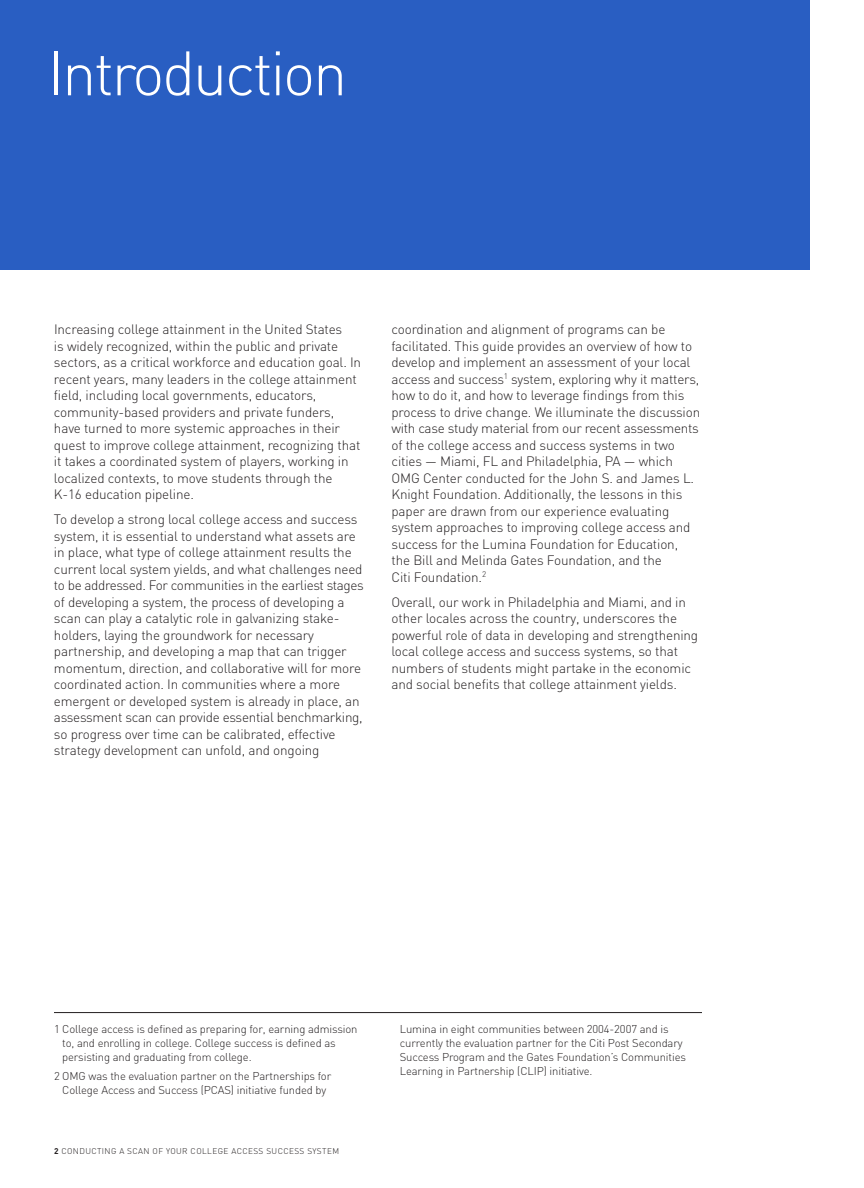
<style>
.page{position:relative;width:864px;height:1188px;background:#fff}
.page>*{position:absolute;margin:0;border:0;box-sizing:border-box;transform-origin:0 0}
.t1{font:300 61.65px "DIN";letter-spacing:-.04em;color:#fff}
.t2{font:300 13.5px/16.5px "DIN";letter-spacing:-.01em;color:#231f20}
.t3{font:300 11.25px/14.2px "DIN";letter-spacing:-.01em;color:#231f20}
.t4{font:300 8.25px "DIN";letter-spacing:.05em;color:#231f20}
.s1{font-weight:700}
</style>
<div class="page">
<div style="left:0;top:0;width:810px;height:270px;background:#295ec2"></div>
<hr style="left:54px;top:1012px;width:648px;height:1px;background:#231f20">
<h1 class="t1" style="left:48px;top:38px;width:301px">Introduction</h1>
<p class="t2" style="left:54px;top:321px;width:309px">Increasing college attainment in the United States<br>is widely recognized, within the public and private sectors, as a critical workforce and education goal. In recent years, many leaders in the college attainment field, including local governments, educators, community-based providers and private funders, have turned to more systemic approaches in their quest to improve college attainment, recognizing that it takes a coordinated system of players, working in localized contexts, to move students through the K-16 education pipeline.</p>
<p class="t2" style="left:54px;top:512px;width:311px">To develop a strong local college access and success system, it is essential to understand what assets are in place, what type of college attainment results the current local system yields, and what challenges need to be addressed. For communities in the earliest stages of developing a system, the process of developing a scan can play a catalytic role in galvanizing stake&shy;holders, laying the groundwork for necessary partnership, and developing a map that can trigger momentum, direction, and collaborative will for more coordinated action. In communities where a more emergent or developed system is already in place, an assessment scan can provide essential benchmarking, so progress over time can be calibrated, effective strategy development can unfold, and ongoing</p>
<p class="t2" style="left:391px;top:321px;width:310px">coordination and alignment of programs can be facilitated. This guide provides an overview of how to develop and implement an assessment of your local access and success<sup>1</sup> system, exploring why it matters, how to do it, and how to leverage findings from this process to drive change. We illuminate the discussion with case study material from our recent assessments of the college access and success systems in two cities — Miami, FL and Philadelphia, PA — which OMG Center conducted for the John S. and James L.<br>Knight Foundation. Additionally, the lessons in this paper are drawn from our experience evaluating system approaches to improving college access and success for the Lumina Foundation for Education, the Bill and Melinda Gates Foundation, and the<br>Citi Foundation.<sup>2</sup></p>
<p class="t2" style="left:392px;top:594px;width:308px">Overall, our work in Philadelphia and Miami, and in other locales across the country, underscores the powerful role of data in developing and strengthening local college access and success systems, so that numbers of students might partake in the economic and social benefits that college attainment yields.</p>
<p class="t3" style="left:62px;top:1022px;width:297px;text-indent:-8px">1 College access is defined as preparing for, earning admission to, and enrolling in college. College success is defined as persisting and graduating from college.</p>
<p class="t3" style="left:54px;top:1069px;width:279px;text-align:center">2 OMG was the evaluation partner on the Partnerships for<br>College Access and Success (PCAS) initiative funded by</p>
<p class="t4" style="left:54px;top:1147px;width:287px"><span class="s1">2</span> CONDUCTING A SCAN OF YOUR COLLEGE ACCESS SUCCESS SYSTEM</p>
<p class="t3" style="left:400px;top:1022px;width:288px">Lumina in eight communities between 2004-2007 and is currently the evaluation partner for the Citi Post Secondary Success Program and the Gates Foundation’s Communities Learning in Partnership (CLIP) initiative.</p>
</div>
